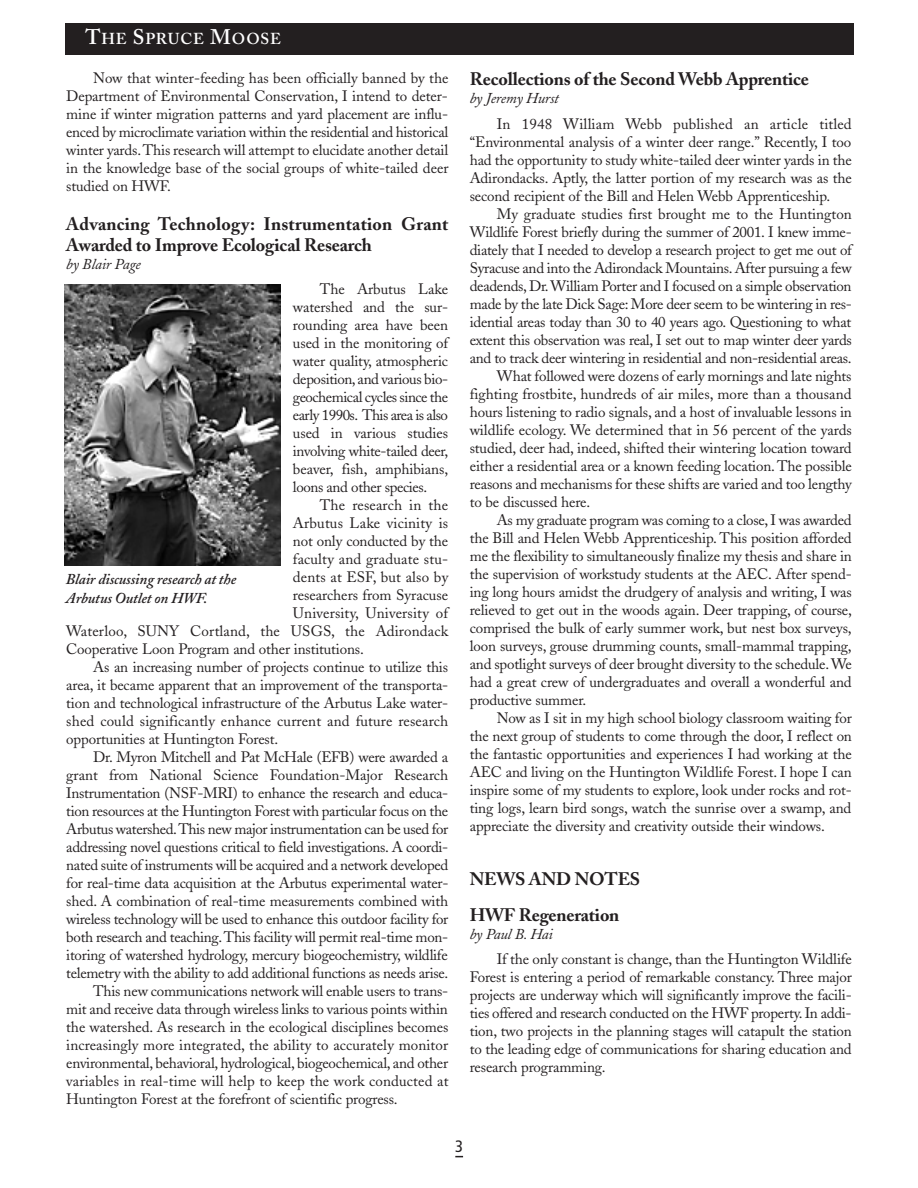
<style>
.page{position:relative;width:918px;height:1188px;background:#fff}
.page>*{position:absolute;margin:0;border:0;box-sizing:border-box;transform-origin:0 0}
.t1{font:700 18px/21px "Adobe Caslon";letter-spacing:.01em;color:#231f20}
.t2{font:700 18px/36px "Adobe Caslon";letter-spacing:-.01em;color:#231f20}
.t3{font:condensed 16.5px "Frutiger";color:#231f20}
.t4{font:600 15.75px "Adobe Caslon";letter-spacing:.055em;color:#fff}
.t5{font:15px/18px "Adobe Caslon";letter-spacing:-.01em;color:#231f20;text-align:justify}
.t6{font:15px "Adobe Caslon";letter-spacing:.01em;color:#231f20}
.t7{font:italic 600 15px/18.6px "Adobe Caslon";letter-spacing:-.01em;color:#231f20}
.t8{font:italic 15px "Adobe Caslon";letter-spacing:-.01em;color:#231f20}
.s1{font-size:21px}
</style>
<div class="page">
<div style="left:65px;top:23px;width:788px;height:32px;background:#231f20"></div>
<img style="left:64px;top:284px;width:217px;height:282px">
<p class="t4" style="left:85px;top:33px;width:197px"><span class="s1">T</span>HE <span class="s1">S</span>PRUCE <span class="s1">M</span>OOSE</p>
<p class="t5" style="left:66px;top:71px;width:384px;text-indent:27px">Now that winter-feeding has been officially banned by the Department of Environmental Conservation, I intend to deter&shy;mine if winter migration patterns and yard placement are influ&shy;enced by microclimate variation within the residential and historical winter yards.This research will attempt to elucidate another detail in the knowledge base of the social groups of white-tailed deer studied on HWF.</p>
<p class="t1" style="left:66px;top:215px;width:383px">Advancing Technology: Instrumentation Grant<br>Awarded to Improve Ecological Research</p>
<p class="t8" style="left:66px;top:259px;width:76px">by Blair Page</p>
<p class="t5" style="left:293px;top:282px;width:157px;text-indent:27px">The Arbutus Lake watershed and the sur&shy;rounding area have been used in the monitoring of water quality, atmospheric deposition,and various bio&shy;geochemical cycles since the early 1990s. This area is also used in various studies involving white-tailed deer, beaver, fish, amphibians, loons and other species.</p>
<p class="t6" style="left:320px;top:500px;width:130px">The research in the</p>
<p class="t6" style="left:293px;top:518px;width:157px">Arbutus Lake vicinity is</p>
<p class="t5" style="left:293px;top:534px;width:157px">not only conducted by the</p>
<p class="t6" style="left:293px;top:554px;width:157px">faculty and graduate stu-</p>
<p class="t6" style="left:293px;top:572px;width:157px">dents at ESF, but also by</p>
<p class="t5" style="left:293px;top:588px;width:157px">researchers from Syracuse</p>
<p class="t6" style="left:293px;top:608px;width:157px">University, University of</p>
<p class="t6" style="left:66px;top:626px;width:383px">Waterloo, SUNY Cortland, the USGS, the Adirondack</p>
<p class="t5" style="left:66px;top:642px;width:299px">Cooperative Loon Program and other institutions.</p>
<p class="t5" style="left:93px;top:660px;width:356px">As an increasing number of projects continue to utilize this</p>
<p class="t5" style="left:66px;top:678px;width:384px">area, it became apparent that an improvement of the transporta-</p>
<p class="t5" style="left:66px;top:696px;width:384px">tion and technological infrastructure of the Arbutus Lake water-</p>
<p class="t6" style="left:66px;top:716px;width:384px">shed could significantly enhance current and future research</p>
<p class="t5" style="left:66px;top:732px;width:213px">opportunities at Huntington Forest.</p>
<p class="t5" style="left:93px;top:750px;width:357px">Dr. Myron Mitchell and Pat McHale (EFB) were awarded a</p>
<p class="t5" style="left:66px;top:768px;width:384px">grant from National Science Foundation-Major Research</p>
<p class="t5" style="left:66px;top:786px;width:383px">Instrumentation (NSF-MRI) to enhance the research and educa-</p>
<p class="t5" style="left:66px;top:804px;width:383px">tion resources at the Huntington Forest with particular focus on the</p>
<p class="t5" style="left:66px;top:822px;width:384px">Arbutus watershed.This new major instrumentation can be used for</p>
<p class="t5" style="left:66px;top:840px;width:384px">addressing novel questions critical to field investigations. A coordi-</p>
<p class="t5" style="left:66px;top:858px;width:384px">nated suite of instruments will be acquired and a network developed</p>
<p class="t5" style="left:66px;top:876px;width:384px">for real-time data acquisition at the Arbutus experimental water-</p>
<p class="t5" style="left:66px;top:894px;width:384px">shed. A combination of real-time measurements combined with</p>
<p class="t5" style="left:66px;top:912px;width:384px">wireless technology will be used to enhance this outdoor facility for</p>
<p class="t5" style="left:66px;top:930px;width:383px">both research and teaching.This facility will permit real-time mon-</p>
<p class="t5" style="left:66px;top:948px;width:383px">itoring of watershed hydrology, mercury biogeochemistry, wildlife</p>
<p class="t5" style="left:66px;top:966px;width:384px">telemetry with the ability to add additional functions as needs arise.</p>
<p class="t5" style="left:93px;top:984px;width:357px">This new communications network will enable users to trans-</p>
<p class="t5" style="left:66px;top:1002px;width:383px">mit and receive data through wireless links to various points within</p>
<p class="t5" style="left:66px;top:1020px;width:384px">the watershed. As research in the ecological disciplines becomes</p>
<p class="t5" style="left:66px;top:1038px;width:383px">increasingly more integrated, the ability to accurately monitor</p>
<p class="t5" style="left:66px;top:1056px;width:383px">environmental, behavioral, hydrological, biogeochemical, and other</p>
<p class="t6" style="left:66px;top:1076px;width:384px">variables in real-time will help to keep the work conducted at</p>
<p class="t5" style="left:66px;top:1092px;width:333px">Huntington Forest at the forefront of scientific progress.</p>
<p class="t7" style="left:66px;top:572px;width:172px">Blair discussing research at the<br>Arbutus Outlet on HWF.</p>
<p class="t2" style="left:470px;top:63px;width:341px">Recollections of the Second Webb Apprentice</p>
<p class="t8" style="left:470px;top:93px;width:91px">by Jeremy Hurst</p>
<p class="t5" style="left:470px;top:116px;width:384px;text-indent:27px">In 1948 William Webb published an article titled “Environmental analysis of a winter deer range.” Recently, I too had the opportunity to study white-tailed deer winter yards in the Adirondacks. Aptly, the latter portion of my research was as the second recipient of the Bill and Helen Webb Apprenticeship.</p>
<p class="t5" style="left:497px;top:206px;width:356px">My graduate studies first brought me to the Huntington</p>
<p class="t5" style="left:470px;top:224px;width:384px">Wildlife Forest briefly during the summer of 2001. I knew imme-</p>
<p class="t5" style="left:470px;top:242px;width:384px">diately that I needed to develop a research project to get me out of</p>
<p class="t5" style="left:470px;top:260px;width:384px">Syracuse and into the Adirondack Mountains. After pursuing a few</p>
<p class="t5" style="left:470px;top:278px;width:383px">deadends, Dr.William Porter and I focused on a simple observation</p>
<p class="t5" style="left:470px;top:296px;width:384px">made by the late Dick Sage: More deer seem to be wintering in res-</p>
<p class="t5" style="left:470px;top:314px;width:383px">idential areas today than 30 to 40 years ago. Questioning to what</p>
<p class="t5" style="left:470px;top:332px;width:384px">extent this observation was real, I set out to map winter deer yards</p>
<p class="t5" style="left:470px;top:350px;width:384px">and to track deer wintering in residential and non-residential areas.</p>
<p class="t5" style="left:497px;top:368px;width:356px">What followed were dozens of early mornings and late nights</p>
<p class="t5" style="left:470px;top:386px;width:383px">fighting frostbite, hundreds of air miles, more than a thousand</p>
<p class="t5" style="left:470px;top:404px;width:384px">hours listening to radio signals, and a host of invaluable lessons in</p>
<p class="t5" style="left:470px;top:422px;width:384px">wildlife ecology. We determined that in 56 percent of the yards</p>
<p class="t5" style="left:470px;top:440px;width:384px">studied, deer had, indeed, shifted their wintering location toward</p>
<p class="t5" style="left:470px;top:458px;width:384px">either a residential area or a known feeding location. The possible</p>
<p class="t5" style="left:470px;top:476px;width:384px">reasons and mechanisms for these shifts are varied and too lengthy</p>
<p class="t5" style="left:470px;top:494px;width:122px">to be discussed here.</p>
<p class="t5" style="left:497px;top:512px;width:356px">As my graduate program was coming to a close, I was awarded</p>
<p class="t5" style="left:470px;top:530px;width:383px">the Bill and Helen Webb Apprenticeship. This position afforded</p>
<p class="t5" style="left:470px;top:548px;width:384px">me the flexibility to simultaneously finalize my thesis and share in</p>
<p class="t5" style="left:470px;top:566px;width:384px">the supervision of workstudy students at the AEC. After spend-</p>
<p class="t5" style="left:470px;top:584px;width:383px">ing long hours amidst the drudgery of analysis and writing, I was</p>
<p class="t5" style="left:470px;top:602px;width:384px">relieved to get out in the woods again. Deer trapping, of course,</p>
<p class="t5" style="left:470px;top:620px;width:383px">comprised the bulk of early summer work, but nest box surveys,</p>
<p class="t5" style="left:470px;top:638px;width:384px">loon surveys, grouse drumming counts, small-mammal trapping,</p>
<p class="t5" style="left:470px;top:656px;width:384px">and spotlight surveys of deer brought diversity to the schedule. We</p>
<p class="t5" style="left:470px;top:674px;width:383px">had a great crew of undergraduates and overall a wonderful and</p>
<p class="t5" style="left:470px;top:692px;width:118px">productive summer.</p>
<p class="t5" style="left:497px;top:710px;width:357px">Now as I sit in my high school biology classroom waiting for</p>
<p class="t5" style="left:470px;top:728px;width:384px">the next group of students to come through the door, I reflect on</p>
<p class="t5" style="left:470px;top:746px;width:384px">the fantastic opportunities and experiences I had working at the</p>
<p class="t5" style="left:470px;top:764px;width:384px">AEC and living on the Huntington Wildlife Forest. I hope I can</p>
<p class="t5" style="left:470px;top:782px;width:384px">inspire some of my students to explore, look under rocks and rot-</p>
<p class="t5" style="left:470px;top:800px;width:383px">ting logs, learn bird songs, watch the sunrise over a swamp, and</p>
<p class="t5" style="left:470px;top:818px;width:357px">appreciate the diversity and creativity outside their windows.</p>
<p class="t2" style="left:470px;top:863px;width:172px">NEWS AND NOTES<br>HWF Regeneration</p>
<p class="t8" style="left:470px;top:929px;width:85px">by Paul B. Hai</p>
<p class="t5" style="left:470px;top:952px;width:384px;text-indent:27px">If the only constant is change, than the Huntington Wildlife Forest is entering a period of remarkable constancy. Three major projects are underway which will significantly improve the facili&shy;ties offered and research conducted on the HWF property. In addi&shy;tion, two projects in the planning stages will catapult the station to the leading edge of communications for sharing education and research programming.</p>
<p class="t3" style="left:455px;top:1139px;width:9px">3</p>
</div>
